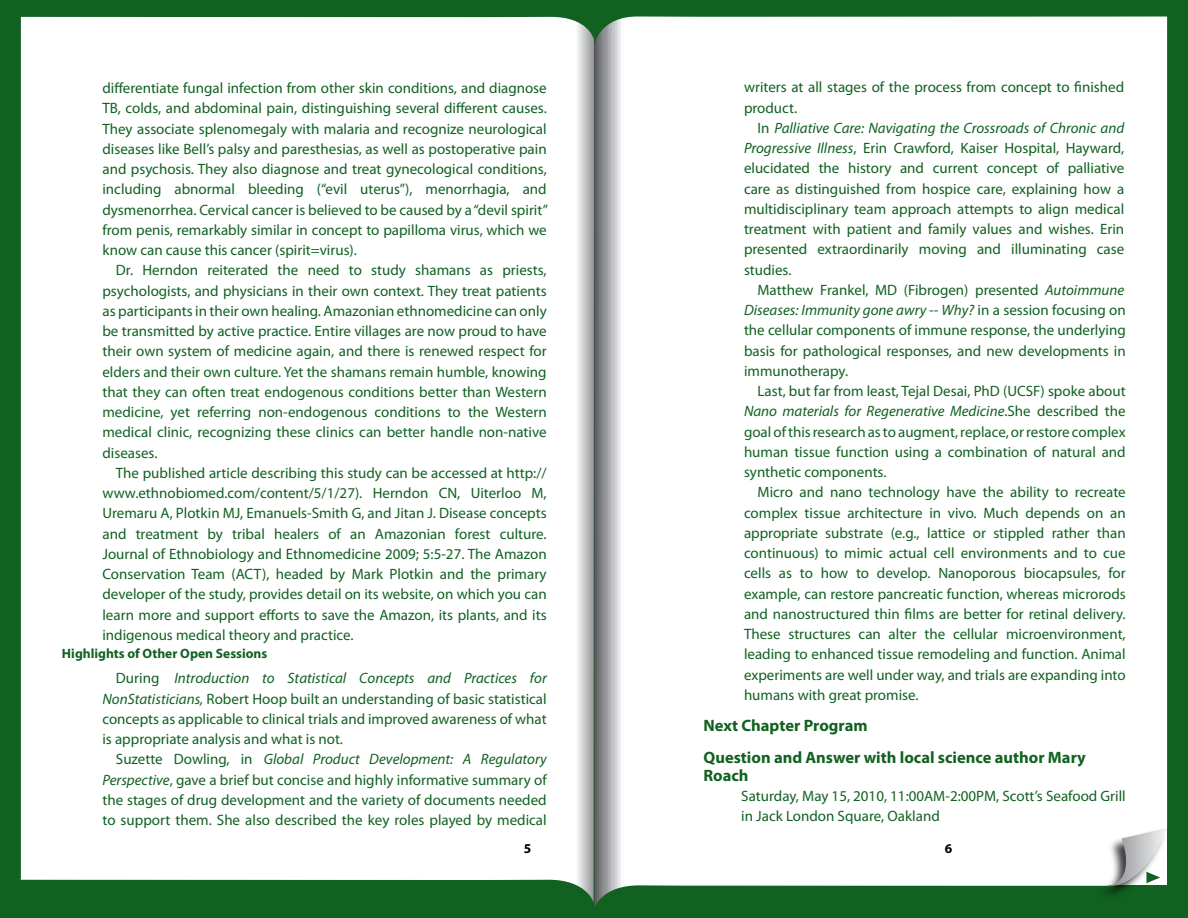
<style>
.page{position:relative;width:1188px;height:918px;background:#fff}
.page>*{position:absolute;margin:0;border:0;box-sizing:border-box;transform-origin:0 0}
.t1{font:700 16.5px/31.5px "Myriad Pro";color:#116121}
.t2{font:15px/20.2px "Myriad Pro";color:#116121;text-align:justify}
.t3{font:700 13.5px "Myriad Pro";color:#116121}
.s1{font-style:italic}
</style>
<div class="page">
<div style="left:0;top:0;width:594px;height:918px;background:#116121"></div>
<div style="left:19px;top:16px;width:575px;height:886px;background:#fff"></div>
<div style="left:594px;top:0;width:594px;height:918px;background:#116121"></div>
<svg style="left:594px;top:16px;width:573px;height:891px;background:#f4f6f5"></svg>
<div style="left:1095px;top:827px;width:73px;height:74px;background:#000;opacity:.75"></div>
<svg style="left:1108px;top:828px;width:59px;height:58px;background:#cccfce"></svg>
<svg style="left:525px;top:844px;width:6px;height:9px"></svg>
<svg style="left:945px;top:844px;width:7px;height:9px"></svg>
<p class="t2" style="left:102px;top:78px;width:447px">differentiate fungal infection from other skin conditions, and diagnose TB, colds, and abdominal pain, distinguishing several different causes.<br>They associate splenomegaly with malaria and recognize neurological diseases like Bell’s palsy and paresthesias, as well as postoperative pain and psychosis. They also diagnose and treat gynecological conditions, including abnormal bleeding (“evil uterus”), menorrhagia, and dysmenorrhea. Cervical cancer is believed to be caused by a “devil spirit” from penis, remarkably similar in concept to papilloma virus, which we know can cause this cancer (spirit=virus).</p>
<p class="t2" style="left:102px;top:260px;width:446px;text-indent:14px">Dr. Herndon reiterated the need to study shamans as priests, psychologists, and physicians in their own context. They treat patients as participants in their own healing. Amazonian ethnomedicine can only be transmitted by active practice. Entire villages are now proud to have their own system of medicine again, and there is renewed respect for elders and their own culture. Yet the shamans remain humble, knowing that they can often treat endogenous conditions better than Western medicine, yet referring non-endogenous conditions to the Western medical clinic, recognizing these clinics can better handle non-native diseases.</p>
<p class="t2" style="left:102px;top:462px;width:446px;text-indent:14px">The published article describing this study can be accessed at http:// www.ethnobiomed.com/content/5/1/27). Herndon CN, Uiterloo M, Uremaru A, Plotkin MJ, Emanuels-Smith G, and Jitan J. Disease concepts and treatment by tribal healers of an Amazonian forest culture.<br>Journal of Ethnobiology and Ethnomedicine 2009; 5:5-27. The Amazon Conservation Team (ACT), headed by Mark Plotkin and the primary developer of the study, provides detail on its website, on which you can learn more and support efforts to save the Amazon, its plants, and its indigenous medical theory and practice.</p>
<p class="t3" style="left:62px;top:644px;width:207px">Highlights of Other Open Sessions</p>
<p class="t2" style="left:102px;top:668px;width:446px;text-indent:14px">During <span class="s1">Introduction to Statistical Concepts and Practices for NonStatisticians,</span> Robert Hoop built an understanding of basic statistical concepts as applicable to clinical trials and improved awareness of what is appropriate analysis and what is not.</p>
<p class="t2" style="left:102px;top:749px;width:446px;text-indent:14px">Suzette Dowling, in <span class="s1">Global Product Development: A Regulatory Perspective</span>, gave a brief but concise and highly informative summary of the stages of drug development and the variety of documents needed to support them. She also described the key roles played by medical</p>
<p class="t2" style="left:744px;top:77px;width:382px">writers at all stages of the process from concept to finished product.</p>
<p class="t2" style="left:744px;top:117px;width:382px;text-indent:14px">In <span class="s1">Palliative Care: Navigating the Crossroads of Chronic and Progressive Illness</span>, Erin Crawford, Kaiser Hospital, Hayward, elucidated the history and current concept of palliative care as distinguished from hospice care, explaining how a multidisciplinary team approach attempts to align medical treatment with patient and family values and wishes. Erin presented extraordinarily moving and illuminating case studies.</p>
<p class="t2" style="left:744px;top:279px;width:383px;text-indent:14px">Matthew Frankel, MD (Fibrogen) presented <span class="s1">Autoimmune Diseases: Immunity gone awry -- Why?</span> in a session focusing on the cellular components of immune response, the underlying basis for pathological responses, and new developments in immunotherapy.</p>
<p class="t2" style="left:744px;top:381px;width:383px;text-indent:14px">Last, but far from least, Tejal Desai, PhD (UCSF) spoke about <span class="s1">Nano materials for Regenerative Medicine</span>.She described the goal of this research as to augment, replace, or restore complex human tissue function using a combination of natural and synthetic components.</p>
<p class="t2" style="left:744px;top:482px;width:383px;text-indent:14px">Micro and nano technology have the ability to recreate complex tissue architecture in vivo. Much depends on an appropriate substrate (e.g., lattice or stippled rather than continuous) to mimic actual cell environments and to cue cells as to how to develop. Nanoporous biocapsules, for example, can restore pancreatic function, whereas microrods and nanostructured thin films are better for retinal delivery.<br>These structures can alter the cellular microenvironment, leading to enhanced tissue remodeling and function. Animal experiments are well under way, and trials are expanding into humans with great promise.</p>
<p class="t1" style="left:704px;top:709px;width:384px">Next Chapter Program<br>Question and Answer with local science author Mary</p>
<p class="t1" style="left:704px;top:759px;width:47px">Roach</p>
<p class="t2" style="left:741px;top:786px;width:386px">Saturday, May 15, 2010, 11:00AM-2:00PM, Scott’s Seafood Grill in Jack London Square, Oakland</p>
</div>
